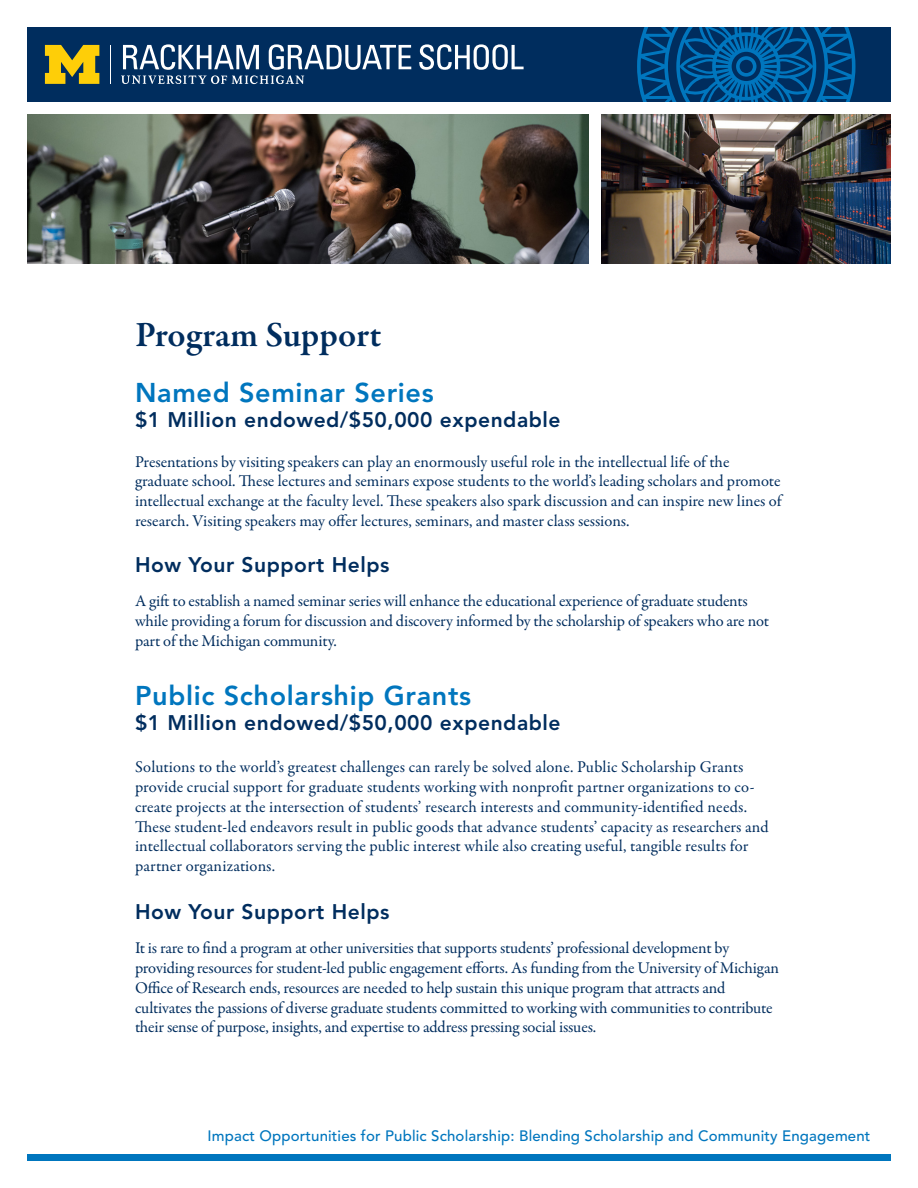
<style>
.page{position:relative;width:918px;height:1188px;background:#fff}
.page>*{position:absolute;margin:0;border:0;box-sizing:border-box;transform-origin:0 0}
.t1{font:600 36px "Garamond Premr Pro";color:#002d5e}
.t2{font:800 27px "Avenir LT Std";letter-spacing:.025em;color:#0076be}
.t3{font:800 21px "Avenir LT Std";letter-spacing:.025em;color:#002d5e}
.t4{font:16.5px/19.8px "Garamond Premr Pro";letter-spacing:-.005em;color:#002d5e}
.t5{font:500 15px "Avenir LT Std";letter-spacing:.01em;color:#0076be}
</style>
<div class="page">
<div style="left:27px;top:1155px;width:864px;height:6px;background:#0076be"></div>
<div style="left:27px;top:27px;width:864px;height:75px;background:#002d5e"></div>
<svg style="left:419px;top:44px;width:105px;height:26px"></svg>
<hr style="left:110px;top:45px;width:1px;height:39px;background:#fff">
<svg style="left:45px;top:45px;width:54px;height:39px"></svg>
<svg style="left:121px;top:44px;width:290px;height:40px"></svg>
<svg style="left:637px;top:27px;width:218px;height:75px"></svg>
<img style="left:27px;top:114px;width:562px;height:150px">
<img style="left:602px;top:114px;width:289px;height:150px">
<p class="t1" style="left:135px;top:313px;width:248px">Program Support</p>
<p class="t2" style="left:135px;top:376px;width:300px">Named Seminar Series</p>
<p class="t3" style="left:135px;top:407px;width:427px">$1 Million endowed/$50,000 expendable</p>
<p class="t4" style="left:135px;top:452px;width:648px">Presentations by visiting speakers can play an enormously useful role in the intellectual life of the graduate school. These lectures and seminars expose students to the world’s leading scholars and promote intellectual exchange at the faculty level. These speakers also spark discussion and can inspire new lines of research. Visiting speakers may offer lectures, seminars, and master class sessions.</p>
<p class="t3" style="left:135px;top:552px;width:256px">How Your Support Helps</p>
<p class="t4" style="left:135px;top:591px;width:636px">A gift to establish a named seminar series will enhance the educational experience of graduate students while providing a forum for discussion and discovery informed by the scholarship of speakers who are not part of the Michigan community.</p>
<p class="t2" style="left:135px;top:679px;width:338px">Public Scholarship Grants</p>
<p class="t3" style="left:135px;top:710px;width:427px">$1 Million endowed/$50,000 expendable</p>
<p class="t4" style="left:135px;top:758px;width:635px">Solutions to the world’s greatest challenges can rarely be solved alone. Public Scholarship Grants provide crucial support for graduate students working with nonprofit partner organizations to co&shy;create projects at the intersection of students’ research interests and community-identified needs.<br>These student-led endeavors result in public goods that advance students’ capacity as researchers and intellectual collaborators serving the public interest while also creating useful, tangible results for partner organizations.</p>
<p class="t3" style="left:135px;top:900px;width:256px">How Your Support Helps</p>
<p class="t4" style="left:135px;top:938px;width:646px">It is rare to find a program at other universities that supports students’ professional development by providing resources for student-led public engagement efforts. As funding from the University of Michigan Office of Research ends, resources are needed to help sustain this unique program that attracts and cultivates the passions of diverse graduate students committed to working with communities to contribute their sense of purpose, insights, and expertise to address pressing social issues.</p>
<p class="t5" style="left:208px;top:1127px;width:664px">Impact Opportunities for Public Scholarship: Blending Scholarship and Community Engagement</p>
</div>
